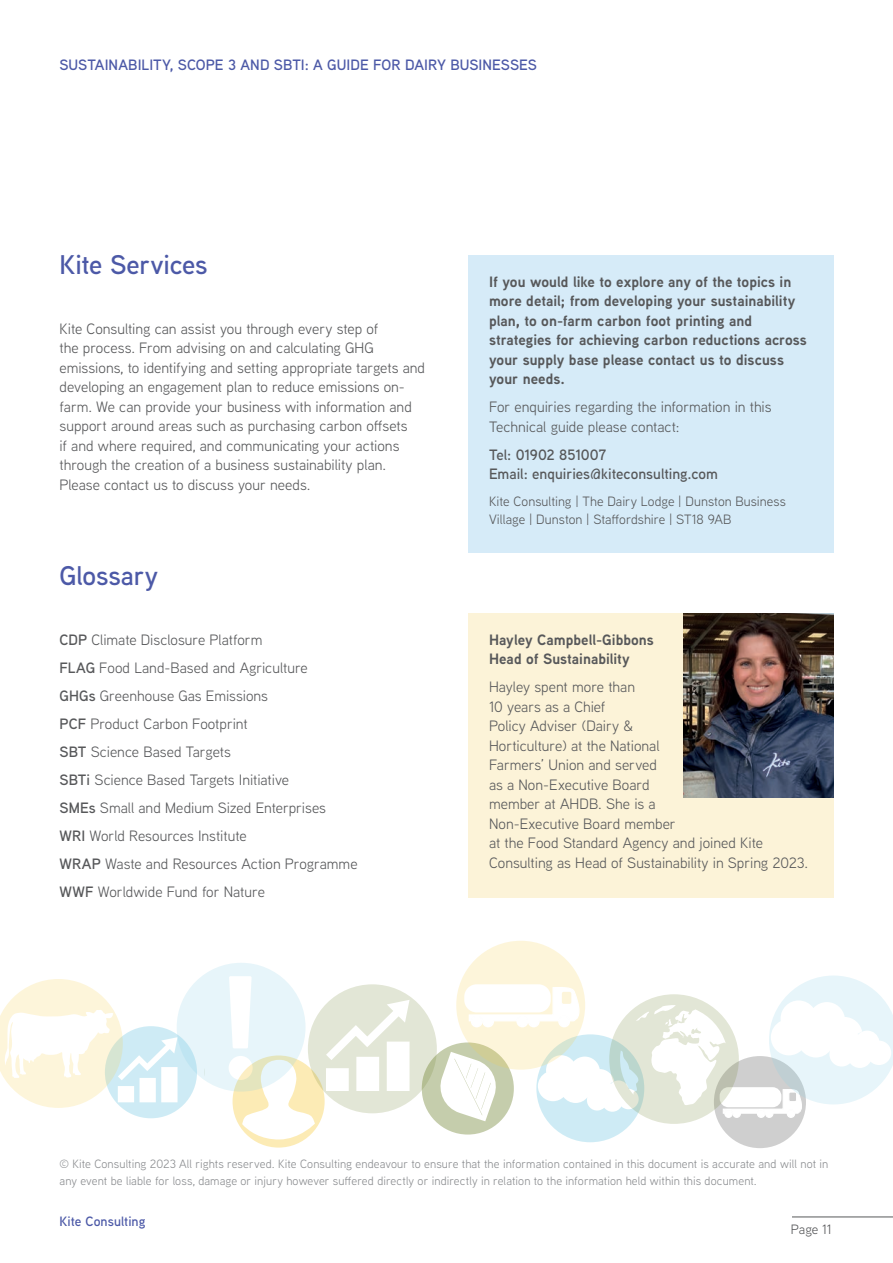
<style>
.page{position:relative;width:893px;height:1263px;background:#fff}
.page>*{position:absolute;margin:0;border:0;box-sizing:border-box;transform-origin:0 0}
.Section_header{font:600 27px "Aaux Next";letter-spacing:-.005em;color:#4c59a7}
.Body{font:15px/19.5px "Aaux Next";color:#57585a}
.Body-2{font:700 15px/19.5px "Aaux Next";color:#57585a}
.t1{font:600 15px "Aaux Next";color:#4c59a7}
.Body-3{font:600 15px/19.5px "Aaux Next";letter-spacing:-.005em;color:#57585a}
.Body-4{font:13.5px/18px "Aaux Next";color:#57585a}
.t2{font:600 13.5px "Aaux Next";letter-spacing:.005em;color:#4c59a7}
.Body-5{font:12px/16.5px "Aaux Next";letter-spacing:.005em;color:#8a8c8f}
.s1{font-weight:600}
</style>
<div class="page">
<hr style="left:792px;top:1217px;width:101px;height:1px;background:#57585a">
<div style="left:468px;top:255px;width:365px;height:298px;background:#d6ebf8"></div>
<div style="left:468px;top:613px;width:365px;height:285px;background:#fcf3d8"></div>
<img style="left:684px;top:613px;width:149px;height:185px">
<svg style="left:0;top:979px;width:197px;height:139px"></svg>
<div style="left:456px;top:941px;width:129px;height:129px;background:#fdf5da;border-radius:50%"></div>
<div style="left:177px;top:963px;width:129px;height:128px;background:#e7f5fa;border-radius:50%"></div>
<svg style="left:229px;top:975px;width:664px;height:172px"></svg>
<p class="t1" style="left:60px;top:54px;width:479px">SUSTAINABILITY, SCOPE 3 AND SBTI: A GUIDE FOR DAIRY BUSINESSES</p>
<p class="Section_header" style="left:60px;top:246px;width:150px">Kite Services</p>
<p class="Body" style="left:60px;top:318px;width:367px">Kite Consulting can assist you through every step of<br>the process. From advising on and calculating GHG emissions, to identifying and setting appropriate targets and developing an engagement plan to reduce emissions on&shy;farm. We can provide your business with information and support around areas such as purchasing carbon offsets<br>if and where required, and communicating your actions through the creation of a business sustainability plan.<br>Please contact us to discuss your needs.</p>
<p class="Section_header" style="left:60px;top:557px;width:100px">Glossary</p>
<p class="Body" style="left:60px;top:629px;width:204px"><span class="s1">CDP</span> Climate Disclosure Platform</p>
<p class="Body" style="left:60px;top:657px;width:250px"><span class="s1">FLAG</span> Food Land-Based and Agriculture</p>
<p class="Body" style="left:60px;top:685px;width:210px"><span class="s1">GHGs</span> Greenhouse Gas Emissions</p>
<p class="Body" style="left:60px;top:713px;width:190px"><span class="s1">PCF</span> Product Carbon Footprint</p>
<p class="Body" style="left:60px;top:741px;width:173px"><span class="s1">SBT</span> Science Based Targets</p>
<p class="Body" style="left:60px;top:769px;width:231px"><span class="s1">SBTi</span> Science Based Targets Initiative</p>
<p class="Body" style="left:60px;top:797px;width:268px"><span class="s1">SMEs</span> Small and Medium Sized Enterprises</p>
<p class="Body" style="left:60px;top:825px;width:189px"><span class="s1">WRI</span> World Resources Institute</p>
<p class="Body" style="left:60px;top:853px;width:300px"><span class="s1">WRAP</span> Waste and Resources Action Programme</p>
<p class="Body" style="left:60px;top:881px;width:207px"><span class="s1">WWF</span> Worldwide Fund for Nature</p>
<p class="Body-2" style="left:489px;top:272px;width:319px">If you would like to explore any of the topics in more detail; from developing your sustainability plan, to on-farm carbon foot printing and strategies for achieving carbon reductions across your supply base please contact us to discuss your needs.</p>
<p class="Body" style="left:489px;top:397px;width:284px">For enquiries regarding the information in this<br>Technical guide please contact:</p>
<p class="Body-3" style="left:489px;top:445px;width:230px">Tel: 01902 851007<br>Email: enquiries@kiteconsulting.com</p>
<p class="Body-4" style="left:489px;top:492px;width:298px">Kite Consulting | The Dairy Lodge | Dunston Business<br>Village | Dunston | Staffordshire | ST18 9AB</p>
<p class="Body-2" style="left:489px;top:629px;width:166px">Hayley Campbell-Gibbons<br>Head of Sustainability</p>
<p class="Body" style="left:489px;top:677px;width:321px">Hayley spent more than<br>10 years as a Chief<br>Policy Adviser (Dairy &amp;<br>Horticulture) at the National<br>Farmers’ Union and served<br>as a Non-Executive Board<br>member at AHDB. She is a<br>Non-Executive Board member<br>at the Food Standard Agency and joined Kite<br>Consulting as Head of Sustainability in Spring 2023.</p>
<p class="Body-5" style="left:60px;top:1155px;width:770px">© Kite Consulting 2023 All rights reserved. Kite Consulting endeavour to ensure that the information contained in this document is accurate and will not in any event be liable for loss, damage or injury however suffered directly or indirectly in relation to the information held within this document.</p>
<p class="t2" style="left:60px;top:1211px;width:87px">Kite Consulting</p>
<p class="Body-4" style="left:791px;top:1220px;width:42px">Page 11</p>
</div>
